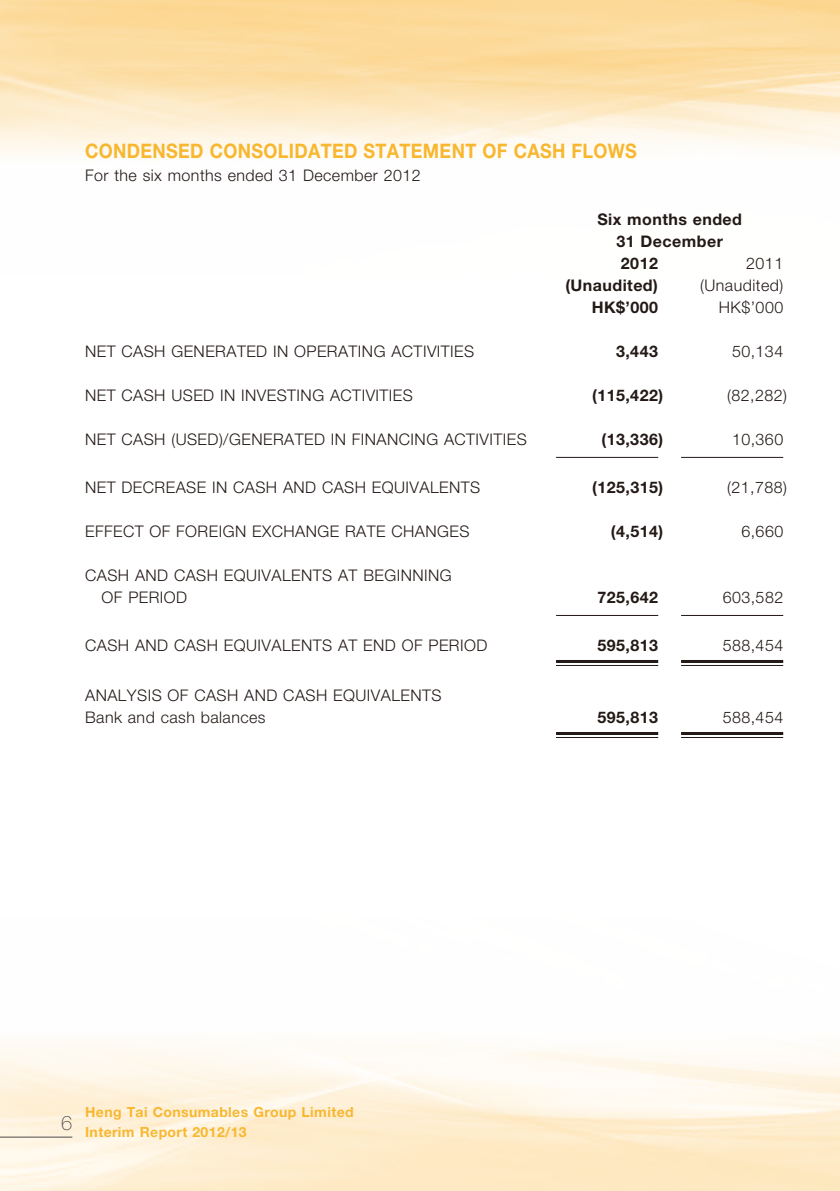
<style>
.page{position:relative;width:840px;height:1191px;background:#fff}
.page>*{position:absolute;margin:0;border:0;box-sizing:border-box;transform-origin:0 0}
.t1{font:700 20px "Helvetica Neue LT Std";letter-spacing:.02em;color:#f8b72f;scale:.9 1}
.t2{font:100 20px "Helvetica Neue LT Std";color:#4d4a4a}
.t3{font:300 16px/22px "Helvetica Neue LT Std";letter-spacing:.03em;color:#231916}
.t4{font:700 16px/22px "Helvetica Neue LT Std";letter-spacing:.03em;color:#231916}
.t5{font:700 14px/20px "Helvetica Neue LT Std";letter-spacing:.03em;color:#f8b72f}
</style>
<div class="page">
<hr style="left:0;top:1136px;width:72px;height:1px;background:#4d4a4a">
<hr style="left:555px;top:457px;width:103px;height:1px;background:#231916">
<hr style="left:680px;top:457px;width:102px;height:1px;background:#231916">
<hr style="left:555px;top:615px;width:103px;height:1px;background:#231916">
<hr style="left:680px;top:615px;width:102px;height:1px;background:#231916">
<hr style="left:555px;top:660px;width:102px;height:3px;background:#231916">
<hr style="left:555px;top:665px;width:102px;height:1px;background:#231916">
<hr style="left:680px;top:660px;width:102px;height:3px;background:#231916">
<hr style="left:680px;top:665px;width:102px;height:1px;background:#231916">
<hr style="left:555px;top:732px;width:102px;height:3px;background:#231916">
<hr style="left:555px;top:737px;width:102px;height:1px;background:#231916">
<hr style="left:680px;top:732px;width:102px;height:3px;background:#231916">
<hr style="left:680px;top:737px;width:102px;height:1px;background:#231916">
<p class="t1" style="left:85px;top:139px;width:614px">CONDENSED CONSOLIDATED STATEMENT OF CASH FLOWS</p>
<p class="t3" style="left:85px;top:164px;width:337px">For the six months ended 31 December 2012</p>
<p class="t4" style="left:616px;top:208px;width:127px;text-indent:-19px">Six months ended<br>31 December<br>2012</p>
<p class="t3" style="left:745px;top:252px;width:38px">2011</p>
<p class="t4" style="left:565px;top:274px;width:94px">(Unaudited)</p>
<p class="t3" style="left:699px;top:274px;width:85px">(Unaudited)</p>
<p class="t4" style="left:591px;top:296px;width:68px">HK$’000</p>
<p class="t3" style="left:718px;top:296px;width:66px">HK$’000</p>
<p class="t3" style="left:85px;top:340px;width:390px">NET CASH GENERATED IN OPERATING ACTIVITIES</p>
<p class="t4" style="left:615px;top:340px;width:43px">3,443</p>
<p class="t3" style="left:731px;top:340px;width:53px">50,134</p>
<p class="t3" style="left:85px;top:384px;width:329px">NET CASH USED IN INVESTING ACTIVITIES</p>
<p class="t4" style="left:592px;top:384px;width:72px">(115,422)</p>
<p class="t3" style="left:726px;top:384px;width:61px">(82,282)</p>
<p class="t3" style="left:85px;top:428px;width:443px">NET CASH (USED)/GENERATED IN FINANCING ACTIVITIES</p>
<p class="t4" style="left:601px;top:428px;width:63px">(13,336)</p>
<p class="t3" style="left:731px;top:428px;width:53px">10,360</p>
<p class="t3" style="left:85px;top:476px;width:396px">NET DECREASE IN CASH AND CASH EQUIVALENTS</p>
<p class="t4" style="left:592px;top:476px;width:72px">(125,315)</p>
<p class="t3" style="left:726px;top:476px;width:61px">(21,788)</p>
<p class="t3" style="left:85px;top:520px;width:385px">EFFECT OF FOREIGN EXCHANGE RATE CHANGES</p>
<p class="t4" style="left:610px;top:520px;width:54px">(4,514)</p>
<p class="t3" style="left:741px;top:520px;width:43px">6,660</p>
<p class="t3" style="left:102px;top:564px;width:351px;text-indent:-16px">CASH AND CASH EQUIVALENTS AT BEGINNING<br>OF PERIOD</p>
<p class="t4" style="left:597px;top:586px;width:62px">725,642</p>
<p class="t3" style="left:722px;top:586px;width:62px">603,582</p>
<p class="t3" style="left:85px;top:634px;width:403px">CASH AND CASH EQUIVALENTS AT END OF PERIOD</p>
<p class="t4" style="left:597px;top:634px;width:62px">595,813</p>
<p class="t3" style="left:722px;top:634px;width:62px">588,454</p>
<p class="t3" style="left:85px;top:684px;width:357px">ANALYSIS OF CASH AND CASH EQUIVALENTS<br>Bank and cash balances</p>
<p class="t4" style="left:597px;top:706px;width:62px">595,813</p>
<p class="t3" style="left:722px;top:706px;width:62px">588,454</p>
<p class="t2" style="left:61px;top:1111px;width:13px">6</p>
<p class="t5" style="left:85px;top:1102px;width:270px">Heng Tai Consumables Group Limited<br>Interim Report 2012/13</p>
</div>
